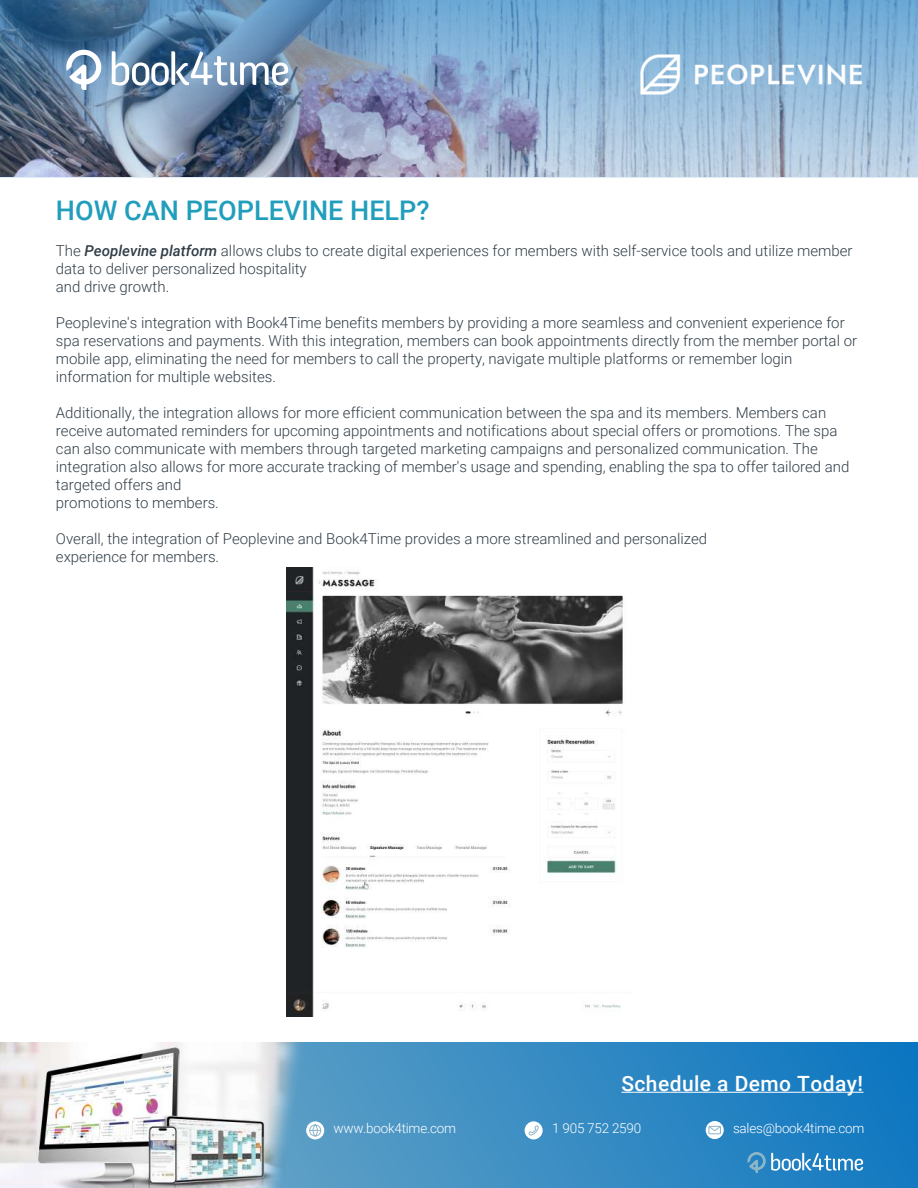
<style>
.page{position:relative;width:918px;height:1188px;background:#fff}
.page>*{position:absolute;margin:0;border:0;box-sizing:border-box;transform-origin:0 0}
.t1{font:500 27px "Roboto";color:#219ebc}
.t2{font:500 21px "Roboto";letter-spacing:.02em;color:#fff}
.t3{font:300 15px/18px "Roboto";color:#313e48}
.t4{font:300 13.5px "Roboto";letter-spacing:-.02em;color:#fff}
.s1{font-weight:500;font-style:italic}
</style>
<div class="page">
<img style="left:0;top:0;width:918px;height:177px">
<svg style="left:112px;top:51px;width:176px;height:35px"></svg>
<svg style="left:66px;top:50px;width:35px;height:40px"></svg>
<svg style="left:304px;top:1042px;width:614px;height:146px;background:#3389c3"></svg>
<img style="left:0;top:1042px;width:304px;height:146px">
<div style="left:525px;top:1121px;width:18px;height:18px;background:#fff;border-radius:50%"></div>
<svg style="left:528px;top:1125px;width:11px;height:11px"></svg>
<svg style="left:306px;top:1121px;width:18px;height:18px"></svg>
<svg style="left:309px;top:1124px;width:12px;height:13px"></svg>
<svg style="left:706px;top:1121px;width:18px;height:18px"></svg>
<div style="left:709px;top:1126px;width:12px;height:8px;border:1px solid #8db7c9"></div>
<svg style="left:708px;top:1126px;width:13px;height:6px"></svg>
<svg style="left:748px;top:1152px;width:115px;height:21px;background:#549dce"></svg>
<img style="left:640px;top:54px;width:221px;height:41px">
<img style="left:287px;top:567px;width:337px;height:449px">
<svg style="left:621px;top:1092px;width:14px;height:1px"></svg>
<hr style="left:635px;top:1092px;width:229px;height:1px;background:#fff">
<h1 class="t1" style="left:56px;top:192px;width:375px">HOW CAN PEOPLEVINE HELP?</h1>
<p class="t3" style="left:56px;top:241px;width:798px">The <span class="s1">Peoplevine platform</span> allows clubs to create digital experiences for members with self-service tools and utilize member data to deliver personalized hospitality<br>and drive growth.</p>
<p class="t3" style="left:56px;top:313px;width:803px">Peoplevine's integration with Book4Time benefits members by providing a more seamless and convenient experience for spa reservations and payments. With this integration, members can book appointments directly from the member portal or mobile app, eliminating the need for members to call the property, navigate multiple platforms or remember login information for multiple websites.</p>
<p class="t3" style="left:56px;top:403px;width:795px">Additionally, the integration allows for more efficient communication between the spa and its members. Members can receive automated reminders for upcoming appointments and notifications about special offers or promotions. The spa can also communicate with members through targeted marketing campaigns and personalized communication. The integration also allows for more accurate tracking of member's usage and spending, enabling the spa to offer tailored and targeted offers and<br>promotions to members.</p>
<p class="t3" style="left:56px;top:529px;width:653px">Overall, the integration of Peoplevine and Book4Time provides a more streamlined and personalized experience for members.</p>
<h2 class="t2" style="left:621px;top:1069px;width:243px">Schedule a Demo Today!</h2>
<p class="t4" style="left:334px;top:1119px;width:124px">www.book4time.com</p>
<p class="t4" style="left:552px;top:1119px;width:90px">1 905 752 2590</p>
<p class="t4" style="left:733px;top:1119px;width:133px">sales@book4time.com</p>
</div>
